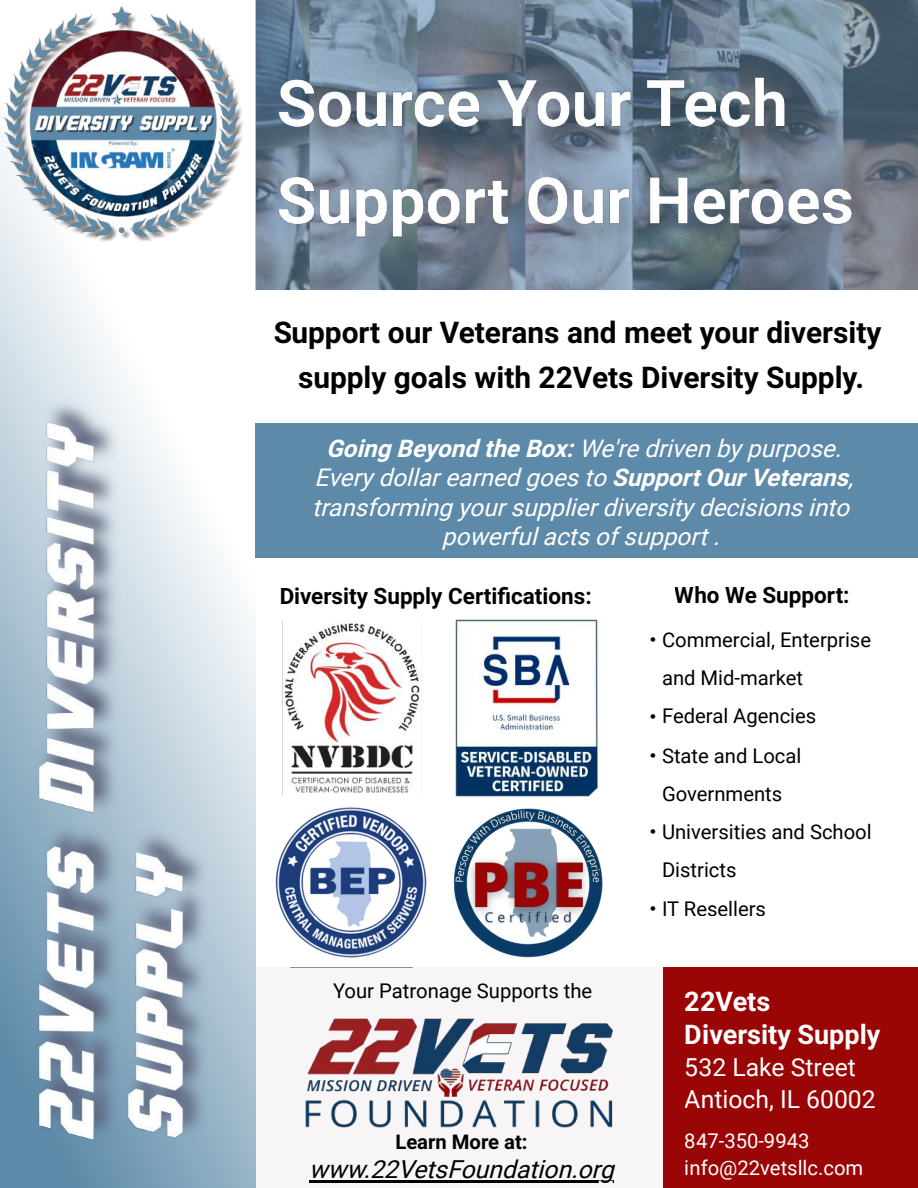
<style>
.page{position:relative;width:918px;height:1188px;background:#fff}
.page>*{position:absolute;margin:0;border:0;box-sizing:border-box;transform-origin:0 0}
.t1{font:700 29.85px/44.8px "Roboto";color:#000;text-align:center}
.t2{font:700 27px/32.7px "Roboto";color:#fff}
.t3{font:24.75px/31.5px "Roboto";color:#fff}
.t4{font:italic 24.75px "Roboto";color:#000}
.t5{font:italic 24.3px/29.1px "Roboto";color:#fff;text-align:center}
.t6{font:700 22.5px "Roboto";color:#000}
.t7{font:20.25px/38.2px "Roboto";color:#000}
.t8{font:20.25px/27px "Roboto";color:#fff}
.t9{font:700 20.25px "Roboto";color:#000}
.s1{font-weight:700}
.s2{font-family:"Arial";font-size:18.3px}
</style>
<div class="page">
<div style="left:590px;top:968px;width:328px;height:220px;background:#9a0606"></div>
<div style="left:249px;top:968px;width:414px;height:220px;background:#f7f5f5"></div>
<svg style="left:0;top:245px;width:255px;height:943px"></svg>
<img style="left:29px;top:358px;width:227px;height:791px">
<svg style="left:255px;top:0;width:663px;height:290px;background:#6c7f91"></svg>
<img style="left:0;top:6px;width:243px;height:239px">
<img style="left:268px;top:57px;width:617px;height:212px">
<div style="left:255px;top:423px;width:663px;height:135px;background:#5d8aa8"></div>
<img style="left:305px;top:1018px;width:308px;height:110px">
<hr style="left:309px;top:1181px;width:305px;height:2px;background:#000">
<img style="left:275px;top:807px;width:152px;height:151px">
<img style="left:453px;top:808px;width:150px;height:150px">
<img style="left:456px;top:620px;width:141px;height:176px">
<img style="left:282px;top:620px;width:138px;height:176px">
<p class="t1" style="left:273px;top:311px;width:610px">Support our Veterans and meet your diversity supply goals with 22Vets Diversity Supply.</p>
<p class="t5" style="left:312px;top:434px;width:549px"><span class="s1">Going Beyond theBox:</span>We'redriven bypurpose.<br>Everydollarearned goesto <span class="s1">SupportOurVeterans</span>, transforming yoursupplierdiversitydecisionsinto powerfulactsofsupport.</p>
<p class="t6" style="left:279px;top:583px;width:314px">Diversity Supply Certi cations:</p>
<p class="t6" style="left:675px;top:582px;width:176px">Who We Support:</p>
<p class="t7" style="left:333px;top:972px;width:261px">Your Patronage Supports the</p>
<p class="t9" style="left:395px;top:1130px;width:134px">Learn More at:</p>
<p class="t4" style="left:309px;top:1155px;width:313px">www.22VetsFoundation.org</p>
<p class="t7" style="left:662px;top:621px;width:211px;text-indent:-13px"><span class="s2">•</span> Commercial, Enterprise and Mid-market</p>
<p class="t7" style="left:649px;top:697px;width:169px"><span class="s2">•</span> Federal Agencies</p>
<p class="t7" style="left:649px;top:737px;width:154px;text-align:center"><span class="s2">•</span> State and Local<br>Governments</p>
<p class="t7" style="left:662px;top:813px;width:211px;text-indent:-13px"><span class="s2">•</span> Universities and School<br>Districts</p>
<p class="t7" style="left:649px;top:890px;width:118px"><span class="s2">•</span> IT Resellers</p>
<p class="t2" style="left:685px;top:986px;width:197px">22Vets<br>Diversity Supply</p>
<p class="t3" style="left:685px;top:1052px;width:193px">532 Lake Street<br>Antioch, IL 60002</p>
<p class="t8" style="left:685px;top:1128px;width:180px">847-350-9943 info@22vetsllc.com</p>
</div>
